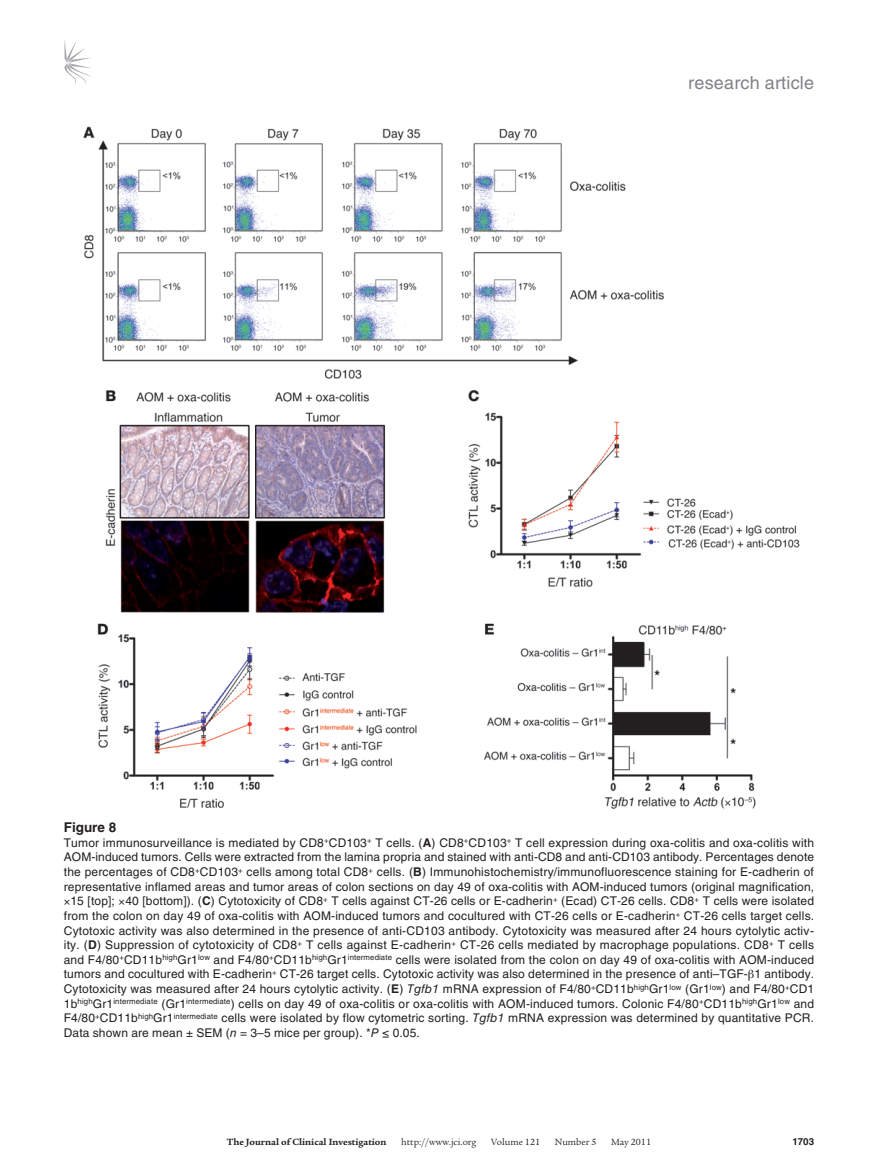
<style>
.page{position:relative;width:878px;height:1175px;background:#fff}
.page>*{position:absolute;margin:0;border:0;box-sizing:border-box;transform-origin:0 0}
.t1{font:18px "Helvetica LT Std";letter-spacing:.01em;color:#808285}
.t2{font:700 13.5px "Helvetica LT Std";color:#231f20}
.t3{font:12px "Helvetica LT Std";letter-spacing:.015em;color:#231f20}
.t4{font:9.75px "Legacy Serif Std";color:#231f20}
.t5{font:700 9.75px "Legacy Serif Std";color:#231f20}
.t6{font:700 9.75px "Helvetica LT Std";color:#231f20}
.s1{font-weight:700}
.s2{font-style:italic}
</style>
<div class="page">
<svg style="left:64px;top:40px;width:27px;height:45px"></svg>
<img style="left:83px;top:126px;width:717px;height:683px">
<h1 class="t1" style="left:688px;top:73px;width:127px">research article</h1>
<p class="t2" style="left:64px;top:819px;width:54px">Figure 8</p>
<p class="t3" style="left:64px;top:835px;width:751px">Tumor immunosurveillance is mediated by CD8<sup>+</sup>CD103<sup>+</sup> T cells. (<span class="s1">A</span>) CD8<sup>+</sup>CD103<sup>+</sup> T cell expression during oxa-colitis and oxa-colitis with</p>
<p class="t3" style="left:64px;top:850px;width:751px">AOM-induced tumors. Cells were extracted from the lamina propria and stained with anti-CD8 and anti-CD103 antibody. Percentages denote</p>
<p class="t3" style="left:64px;top:864px;width:751px">the percentages of CD8<sup>+</sup>CD103<sup>+</sup> cells among total CD8<sup>+</sup> cells. (<span class="s1">B</span>) Immunohistochemistry/immunofluorescence staining for E-cadherin of</p>
<p class="t3" style="left:64px;top:879px;width:751px">representative inflamed areas and tumor areas of colon sections on day 49 of oxa-colitis with AOM-induced tumors (original magnification,</p>
<p class="t3" style="left:70px;top:894px;width:745px">15 [top]; 40 [bottom]). (<span class="s1">C</span>) Cytotoxicity of CD8<sup>+</sup> T cells against CT-26 cells or E-cadherin<sup>+</sup> (Ecad) CT-26 cells. CD8<sup>+</sup> T cells were isolated</p>
<p class="t3" style="left:64px;top:908px;width:751px">from the colon on day 49 of oxa-colitis with AOM-induced tumors and cocultured with CT-26 cells or E-cadherin<sup>+</sup> CT-26 cells target cells.</p>
<p class="t3" style="left:64px;top:923px;width:751px">Cytotoxic activity was also determined in the presence of anti-CD103 antibody. Cytotoxicity was measured after 24 hours cytolytic activ-</p>
<p class="t3" style="left:64px;top:938px;width:751px">ity. (<span class="s1">D</span>) Suppression of cytotoxicity of CD8<sup>+</sup> T cells against E-cadherin<sup>+</sup> CT-26 cells mediated by macrophage populations. CD8<sup>+</sup> T cells</p>
<p class="t3" style="left:64px;top:952px;width:751px">and F4/80<sup>+</sup>CD11b<sup>high</sup>Gr1<sup>low</sup> and F4/80<sup>+</sup>CD11b<sup>high</sup>Gr1<sup>intermediate</sup> cells were isolated from the colon on day 49 of oxa-colitis with AOM-induced</p>
<p class="t3" style="left:64px;top:967px;width:751px">tumors and cocultured with E-cadherin<sup>+</sup> CT-26 target cells. Cytotoxic activity was also determined in the presence of anti–TGF- 1 antibody.</p>
<p class="t3" style="left:64px;top:981px;width:751px">Cytotoxicity was measured after 24 hours cytolytic activity. (<span class="s1">E</span>) <span class="s2">Tgfb1</span> mRNA expression of F4/80<sup>+</sup>CD11b<sup>high</sup>Gr1<sup>low</sup> (Gr1<sup>low</sup>) and F4/80<sup>+</sup>CD1</p>
<p class="t3" style="left:64px;top:996px;width:751px">1b<sup>high</sup>Gr1<sup>intermediate</sup> (Gr1<sup>intermediate</sup>) cells on day 49 of oxa-colitis or oxa-colitis with AOM-induced tumors. Colonic F4/80<sup>+</sup>CD11b<sup>high</sup>Gr1<sup>low</sup> and</p>
<p class="t3" style="left:64px;top:1011px;width:751px">F4/80<sup>+</sup>CD11b<sup>high</sup>Gr1<sup>intermediate</sup> cells were isolated by flow cytometric sorting. <span class="s2">Tgfb1</span> mRNA expression was determined by quantitative PCR.</p>
<p class="t3" style="left:64px;top:1025px;width:357px">Data shown are mean ± SEM (<span class="s2">n</span> = 3–5 mice per group). *<span class="s2">P</span> ≤ 0.05.</p>
<p class="t5" style="left:227px;top:1135px;width:161px">The Journal of Clinical Investigation</p>
<p class="t4" style="left:401px;top:1136px;width:77px">http://www.jci.org</p>
<p class="t4" style="left:491px;top:1136px;width:50px">Volume 121</p>
<p class="t4" style="left:555px;top:1136px;width:43px">Number 5</p>
<p class="t4" style="left:611px;top:1136px;width:41px">May 2011</p>
<p class="t6" style="left:792px;top:1135px;width:23px">1703</p>
</div>
